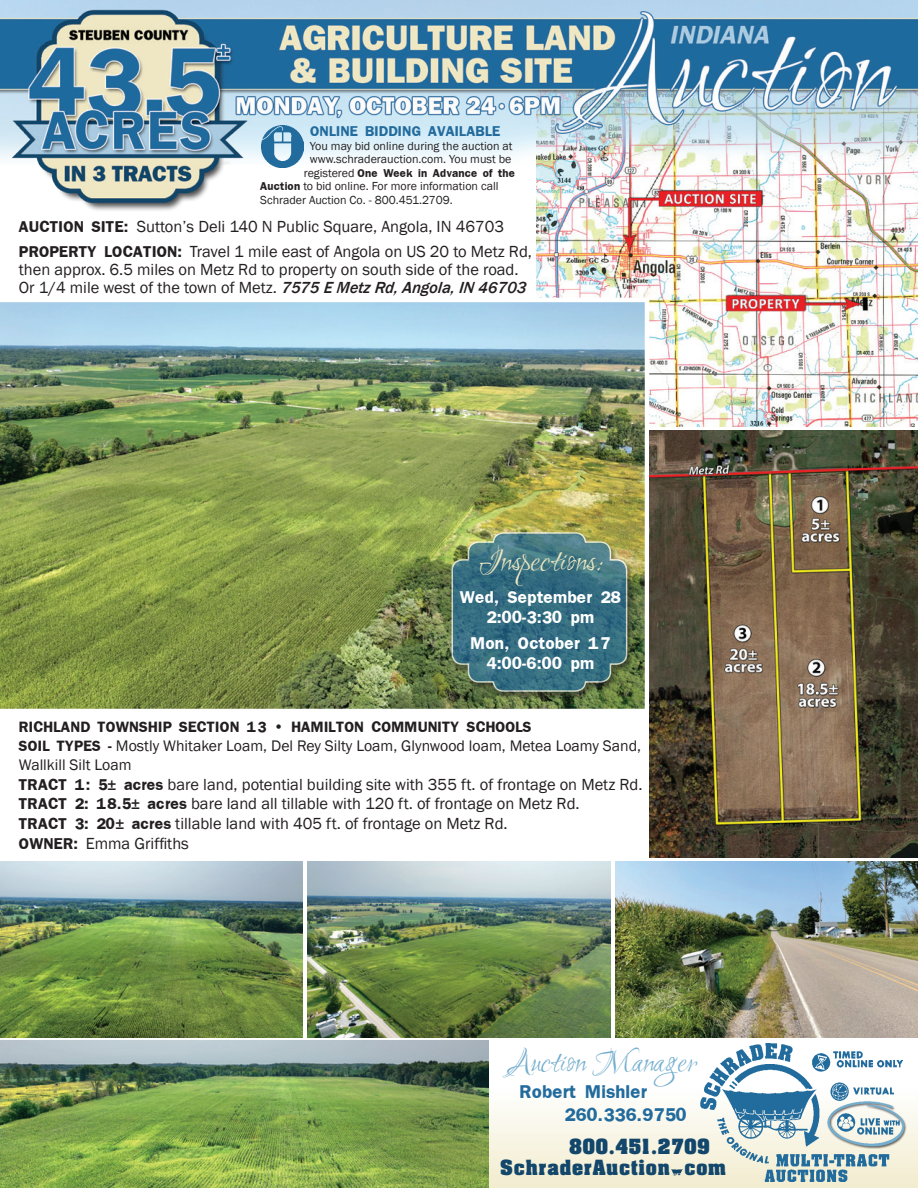
<style>
.page{position:relative;width:918px;height:1188px;background:#fff}
.page>*{position:absolute;margin:0;border:0;box-sizing:border-box;transform-origin:0 0}
.t1{font:36px "Ruthie";color:#efe7c3}
.t2{font:34.8px "Ruthie";color:#74aece}
.t3{font:600 19.5px/23.4px "Franklin Gothic Bold S Si";color:#226b9d}
.t4{font:600 18px/19.5px "Franklin Gothic Bold S Si";color:#fff;text-align:center}
.t5{font:700 17.85px "Aachen";letter-spacing:.05em;color:#12466a}
.t6{font:16.5px/19.8px "Franklin Gothic";color:#231f20}
.t7{font:15.75px/18.9px "Franklin Gothic";color:#231f20}
.t8{font:600 15.75px "Franklin Gothic Bold S Si";color:#231f20}
.t9{font:600 15px "Franklin Gothic Bold S Si";color:#226b9d}
.t10{font:12px/13.5px "Franklin Gothic";color:#231f20}
.t11{font:600 12px "Franklin Gothic Bold S Si";color:#231f20}
.s1{font-family:"Franklin Gothic";font-weight:400}
.s2{font-family:"Franklin Gothic Bold S Si";font-weight:600}
.s3{font-weight:500;font-style:italic}
.s4{font-family:"Myriad Pro";font-weight:700}
</style>
<div class="page">
<div style="left:0;top:1088px;width:918px;height:100px;background:linear-gradient(to bottom,#fcfdfc,#f1eccd)"></div>
<img style="left:537px;top:237px;width:381px;height:190px">
<img style="left:0;top:295px;width:652px;height:414px">
<img style="left:649px;top:431px;width:269px;height:426px">
<img style="left:0;top:0;width:918px;height:237px">
<img style="left:261px;top:125px;width:42px;height:42px">
<img style="left:0;top:862px;width:302px;height:175px">
<img style="left:308px;top:862px;width:302px;height:175px">
<img style="left:0;top:1040px;width:488px;height:148px">
<img style="left:616px;top:862px;width:302px;height:175px">
<svg style="left:672px;top:1170px;width:11px;height:5px"></svg>
<img style="left:700px;top:1044px;width:202px;height:138px">
<div style="left:827px;top:1101px;width:80px;height:48px;background:#231f20;opacity:.75"></div>
<img style="left:828px;top:1101px;width:77px;height:46px">
<div style="left:449px;top:531px;width:185px;height:169px;background:#231f20;opacity:.75"></div>
<svg style="left:451px;top:531px;width:177px;height:162px;background:#45757d"></svg>
<p class="t9" style="left:310px;top:122px;width:192px">ONLINE BIDDING AVAILABLE</p>
<p class="t10" style="left:310px;top:139px;width:204px">You may bid online during the auction at www.schraderauction.com. You must be</p>
<p class="t11" style="left:304px;top:166px;width:213px"><span class="s1">registered</span> One Week in Advance of the</p>
<p class="t10" style="left:260px;top:180px;width:240px"><span class="s2">Auction</span> to bid online. For more information call<br>Schrader Auction Co. - 800.451.2709.</p>
<p class="t6" style="left:19px;top:214px;width:515px;line-height:24.8px"><span class="s2">AUCTION SITE:</span> Sutton’s Deli 140 N Public Square, Angola, IN 46703<br><span class="s2">PROPERTY LOCATION:</span> Travel 1 mile east of Angola on US 20 to Metz Rd,</p>
<p class="t6" style="left:19px;top:260px;width:511px;line-height:18px">then approx. 6.5 miles on Metz Rd to property on south side of the road.<br>Or 1/4 mile west of the town of Metz. <span class="s3">7575 E Metz Rd, Angola, IN 46703</span></p>
<h1 class="t1" style="left:479px;top:541px;width:124px">Inspections:</h1>
<p class="t4" style="left:460px;top:587px;width:163px">Wed, September 28<br>2:00-3:30 pm</p>
<p class="t4" style="left:470px;top:633px;width:142px">Mon, October 17<br>4:00-6:00 pm</p>
<p class="t8" style="left:19px;top:718px;width:515px">RICHLAND TOWNSHIP SECTION 13 <span class="s1">•</span> HAMILTON COMMUNITY SCHOOLS</p>
<p class="t7" style="left:19px;top:737px;width:624px"><span class="s2">SOIL TYPES -</span> Mostly Whitaker Loam, Del Rey Silty Loam, Glynwood loam, Metea Loamy Sand,<br>Wallkill Silt Loam</p>
<p class="t6" style="left:19px;top:775px;width:625px"><span class="s2">TRACT 1: 5</span><span class="s4">±</span> <span class="s2">acres</span> bare land, potential building site with 355 ft. of frontage on Metz Rd.<br><span class="s2">TRACT 2: 18.5</span><span class="s4">±</span> <span class="s2">acres</span> bare land all tillable with 120 ft. of frontage on Metz Rd.<br><span class="s2">TRACT 3: 20</span><span class="s4">±</span> <span class="s2">acres</span> tillable land with 405 ft. of frontage on Metz Rd.<br><span class="s2">OWNER:</span> Emma Griffiths</p>
<h2 class="t2" style="left:509px;top:1044px;width:189px">Auction Manager</h2>
<p class="t3" style="left:565px;top:1079px;width:124px;text-indent:-45px">Robert Mishler<br>260.336.9750</p>
<p class="t5" style="left:569px;top:1134px;width:142px">800.451.2709</p>
<p class="t5" style="left:500px;top:1155px;width:228px">SchraderAuction com</p>
</div>
